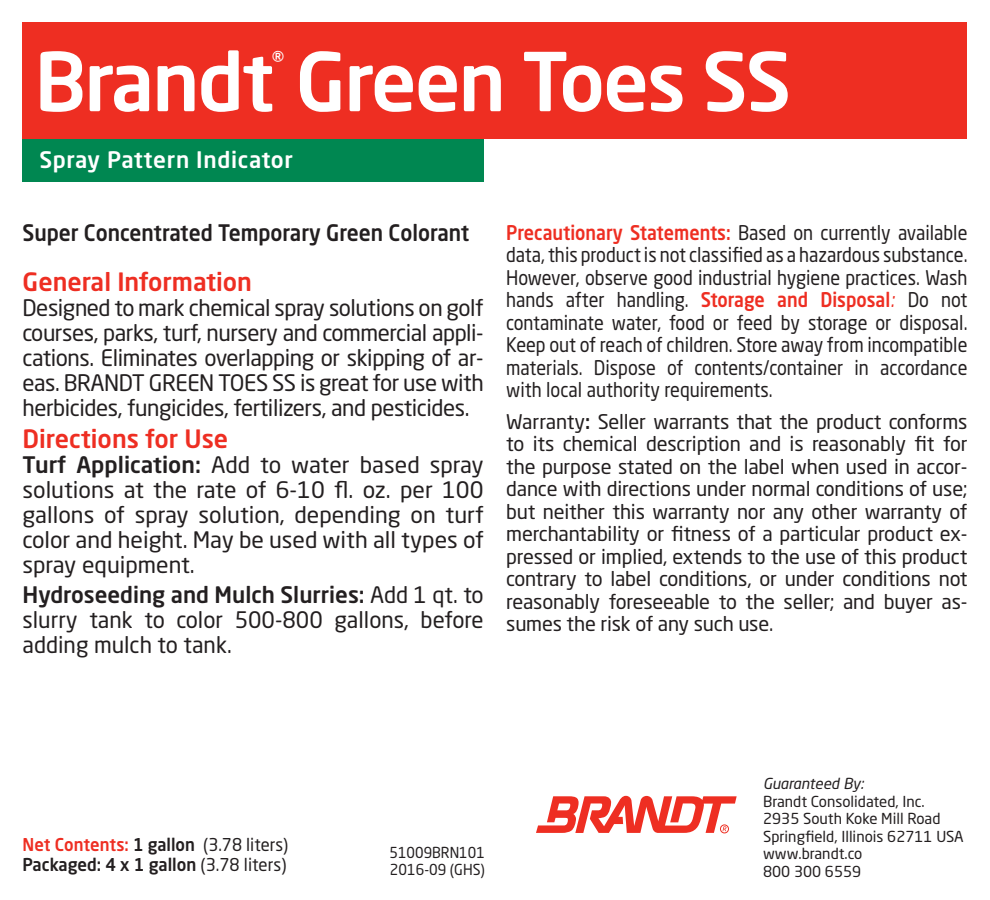
<style>
.page{position:relative;width:990px;height:900px;background:#fff}
.page>*{position:absolute;margin:0;border:0;box-sizing:border-box;transform-origin:0 0}
.t1{font:500 80px "Neo Sans Pro";letter-spacing:-.025em;color:#fff}
.t2{font:500 25px "Neo Sans Pro";color:#ee2e22}
.t3{font:22.5px/25px "Neo Sans Pro";color:#231f20;text-align:justify}
.t4{font:500 22.5px "Neo Sans Pro";color:#231f20;scale:.93 1}
._06-Body_title{font:500 22.5px "Neo Sans Pro";letter-spacing:.03em;color:#fff}
.t5{font:20px/22.5px "Neo Sans Pro";letter-spacing:-.01em;color:#231f20;text-align:justify}
.t6{font:20px/22.5px "Neo Sans Pro";letter-spacing:-.01em;color:#231f20;text-align:justify;scale:.9 1}
.t7{font:500 20px "Neo Sans Pro";color:#fff}
.t8{font:500 17.5px "Neo Sans Pro";color:#ee2e22;scale:.95 1}
.t9{font:500 17.5px "Neo Sans Pro";color:#231f20;scale:.96 1}
.t10{font:15px "Neo Sans Pro";color:#231f20}
.t11{font:italic 15px "Neo Sans Pro";color:#231f20}
.t12{font:15px "Neo Sans Pro";color:#231f20;scale:.95 1}
.t13{font:15px "Neo Sans Pro";color:#231f20;scale:.94 1}
.s1{font-weight:500}
.s2{font-weight:500;color:#ee2e22}
.s3{font-style:italic;color:#ee2e22}
.s4{color:#231f20}
.s5{font-weight:400;color:#231f20}
.s6{font-weight:400}
</style>
<div class="page">
<svg style="left:536px;top:796px;width:201px;height:37px"></svg>
<div style="left:720px;top:825px;width:9px;height:8px;border:1px solid #ee2e22;border-radius:50%"></div>
<div style="left:22px;top:139px;width:462px;height:43px;background:#008751"></div>
<div style="left:22px;top:22px;width:946px;height:117px;background:#ee2e22"></div>
<p class="t1" style="left:34px;top:31px;width:758px">Brandt Green Toes SS</p>
<p class="t7" style="left:272px;top:46px;width:13px">®</p>
<p class="_06-Body_title" style="left:39px;top:146px;width:255px">Spray Pattern Indicator</p>
<p class="t4" style="left:22px;top:218px;width:482px">Super Concentrated Temporary Green Colorant</p>
<p class="t2" style="left:22px;top:266px;width:231px">General Information</p>
<p class="t3" style="left:22px;top:295px;width:463px">Designed to mark chemical spray solutions on golf courses, parks, turf, nursery and commercial appli&shy;cations. Eliminates overlapping or skipping of ar&shy;eas. BRANDT GREEN TOES SS is great for use with herbicides, fungicides, fertilizers, and pesticides.</p>
<p class="t2" style="left:22px;top:423px;width:207px">Directions for Use</p>
<p class="t3" style="left:22px;top:452px;width:463px"><span class="s1">Turf Application:</span> Add to water based spray solutions at the rate of 6-10 fl. oz. per 100 gallons of spray solution, depending on turf color and height. May be used with all types of spray equipment.</p>
<p class="t3" style="left:22px;top:582px;width:463px"><span class="s1">Hydroseeding and Mulch Slurries:</span> Add 1 qt. to slurry tank to color 500-800 gallons, before adding mulch to tank.</p>
<p class="t6" style="left:506px;top:221px;width:514px"><span class="s2">Precautionary Statements:</span> Based on currently available data, this product is not classified as a hazardous substance.<br>However, observe good industrial hygiene practices. Wash hands after handling. <span class="s2">Storage and Disposal</span><span class="s3">:</span> Do not contaminate water, food or feed by storage or disposal.<br>Keep out of reach of children. Store away from incompatible materials. Dispose of contents/container in accordance with local authority requirements.</p>
<p class="t5" style="left:506px;top:410px;width:463px">Warranty<span class="s1">:</span> Seller warrants that the product conforms to its chemical description and is reasonably fit for the purpose stated on the label when used in accor&shy;dance with directions under normal conditions of use; but neither this warranty nor any other warranty of merchantability or fitness of a particular product ex&shy;pressed or implied, extends to the use of this product contrary to label conditions, or under conditions not reasonably foreseeable to the seller; and buyer as&shy;sumes the risk of any such use.</p>
<p class="t8" style="left:22px;top:834px;width:281px">Net Contents: <span class="s4">1 gallon</span> <span class="s5">(3.78 liters)</span></p>
<p class="t9" style="left:22px;top:854px;width:276px">Packaged: 4 x 1 gallon <span class="s6">(3.78 liters)</span></p>
<p class="t13" style="left:390px;top:843px;width:103px">51009BRN101</p>
<p class="t12" style="left:390px;top:860px;width:101px">2016-09 (GHS)</p>
<p class="t11" style="left:763px;top:775px;width:102px">Guaranteed By:</p>
<p class="t10" style="left:763px;top:792px;width:163px">Brandt Consolidated, Inc.</p>
<p class="t10" style="left:763px;top:810px;width:179px">2935 South Koke Mill Road</p>
<p class="t10" style="left:763px;top:827px;width:202px">Springfield, Illinois 62711 USA</p>
<p class="t10" style="left:763px;top:845px;width:101px">www.brandt.co</p>
<p class="t10" style="left:763px;top:862px;width:100px">800 300 6559</p>
</div>
